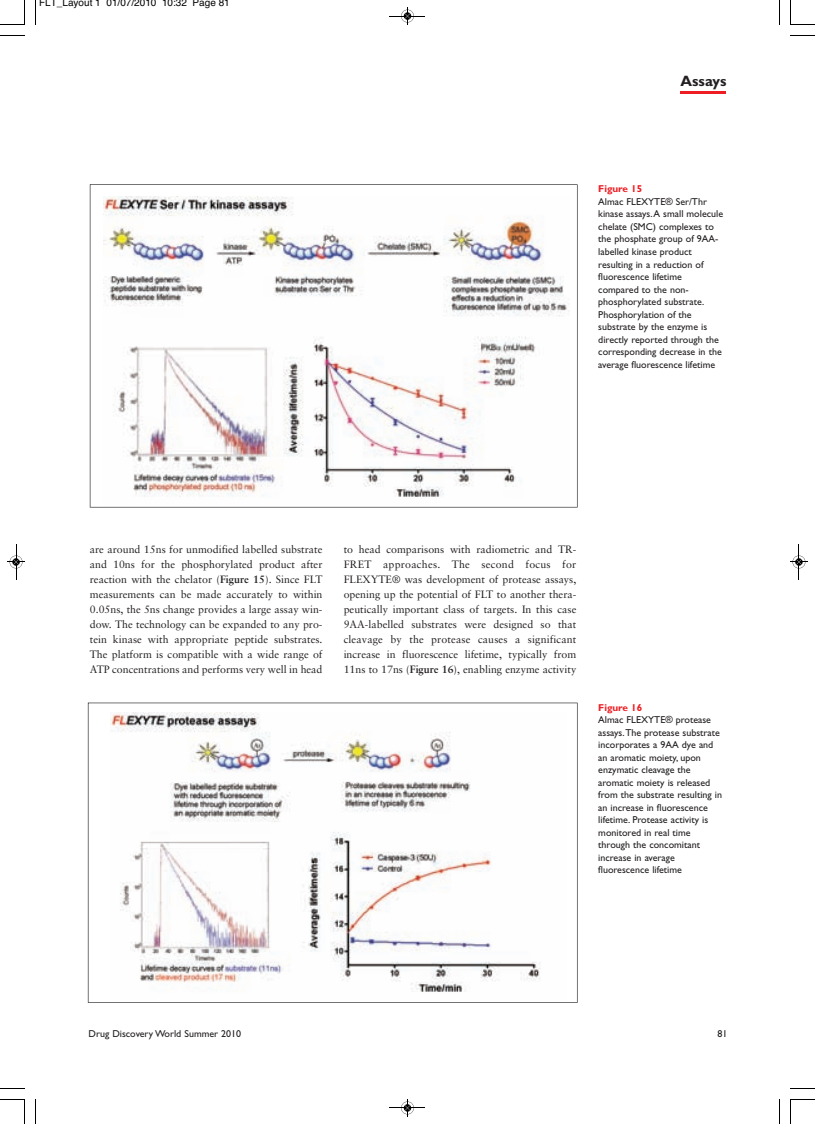
<style>
.page{position:relative;width:815px;height:1124px;background:#fff}
.page>*{position:absolute;margin:0;border:0;box-sizing:border-box;transform-origin:0 0}
.t1{font:700 15px "Gill Sans";color:#231f20}
.t2{font:10.62px/15px "Sabon";color:#231f20;text-align:justify}
.t3{font:10px/12.5px "Gill Sans";color:#231f20}
.t4{font:10px "Helvetica";color:#000}
.t5{font:700 10px "Gill Sans";color:#ee1d23}
.s1{font-weight:700}
</style>
<div class="page">
<hr style="left:680px;top:91px;width:46px;height:3px;background:#ee1d23">
<svg style="left:90px;top:184px;width:488px;height:323px"></svg>
<svg style="left:88px;top:702px;width:490px;height:300px"></svg>
<svg style="left:35px;top:0;width:1px;height:25px"></svg>
<svg style="left:0;top:35px;width:25px;height:1px"></svg>
<svg style="left:779px;top:0;width:1px;height:25px"></svg>
<svg style="left:790px;top:35px;width:25px;height:1px"></svg>
<svg style="left:35px;top:1099px;width:1px;height:24px"></svg>
<svg style="left:0;top:1088px;width:25px;height:1px"></svg>
<svg style="left:779px;top:1099px;width:1px;height:24px"></svg>
<svg style="left:790px;top:1088px;width:25px;height:1px"></svg>
<svg style="left:0;top:0;width:25px;height:25px"></svg>
<svg style="left:790px;top:0;width:25px;height:25px"></svg>
<svg style="left:0;top:1099px;width:25px;height:24px"></svg>
<svg style="left:790px;top:1099px;width:25px;height:24px"></svg>
<hr style="left:390px;top:16px;width:35px;height:1px;background:#000">
<svg style="left:401px;top:7px;width:13px;height:18px"></svg>
<hr style="left:390px;top:1107px;width:35px;height:1px;background:#000">
<svg style="left:401px;top:1099px;width:13px;height:17px"></svg>
<hr style="left:16px;top:544px;width:1px;height:35px;background:#000">
<svg style="left:7px;top:555px;width:18px;height:13px"></svg>
<hr style="left:799px;top:544px;width:1px;height:35px;background:#000">
<svg style="left:790px;top:555px;width:18px;height:13px"></svg>
<p class="t4" style="left:39px;top:-1px;width:192px">FLT_Layout 1 01/07/2010 10:32 Page 81</p>
<h1 class="t1" style="left:680px;top:76px;width:47px">Assays</h1>
<p class="t5" style="left:598px;top:186px;width:45px">Figure 15</p>
<p class="t3" style="left:598px;top:196px;width:126px">Almac FLEXYTE® Ser/Thr kinase assays. A small molecule chelate (SMC) complexes to the phosphate group of 9AA&shy;labelled kinase product resulting in a reduction of fluorescence lifetime compared to the non&shy;phosphorylated substrate.<br>Phosphorylation of the substrate by the enzyme is directly reported through the corresponding decrease in the average fluorescence lifetime</p>
<p class="t2" style="left:90px;top:542px;width:234px">are around 15ns for unmodified labelled substrate and 10ns for the phosphorylated product after reaction with the chelator (<span class="s1">Figure 15</span>). Since FLT measurements can be made accurately to within 0.05ns, the 5ns change provides a large assay win&shy;dow. The technology can be expanded to any pro&shy;tein kinase with appropriate peptide substrates.<br>The platform is compatible with a wide range of ATP concentrations and performs very well in head</p>
<p class="t2" style="left:344px;top:542px;width:234px">to head comparisons with radiometric and TR-FRET approaches. The second focus for FLEXYTE® was development of protease assays, opening up the potential of FLT to another thera&shy;peutically important class of targets. In this case 9AA-labelled substrates were designed so that cleavage by the protease causes a significant increase in fluorescence lifetime, typically from 11ns to 17ns (<span class="s1">Figure 16</span>), enabling enzyme activity</p>
<p class="t5" style="left:598px;top:703px;width:45px">Figure 16</p>
<p class="t3" style="left:598px;top:714px;width:125px">Almac FLEXYTE® protease assays. The protease substrate incorporates a 9AA dye and an aromatic moiety, upon enzymatic cleavage the aromatic moiety is released from the substrate resulting in an increase in fluorescence lifetime. Protease activity is monitored in real time through the concomitant increase in average fluorescence lifetime</p>
<p class="t3" style="left:89px;top:1028px;width:154px">Drug Discovery World Summer 2010</p>
<p class="t3" style="left:717px;top:1028px;width:11px">81</p>
</div>
